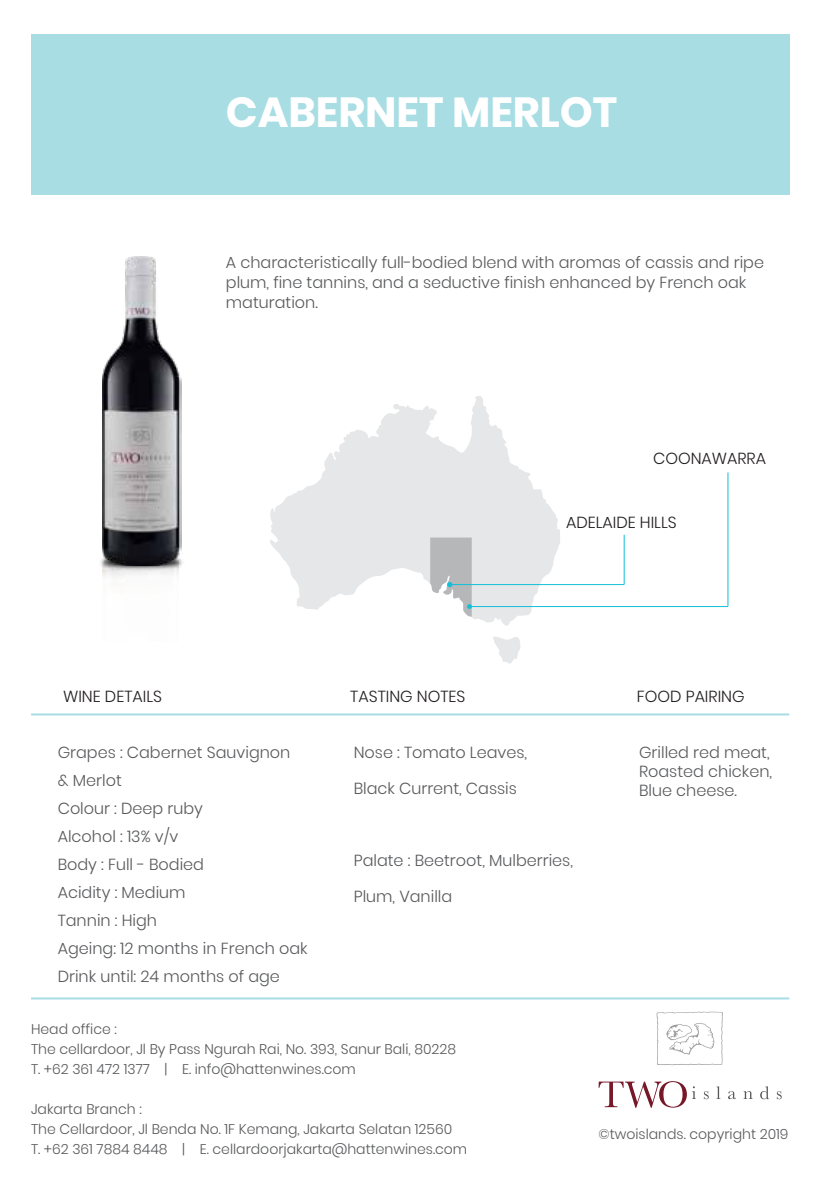
<style>
.page{position:relative;width:823px;height:1191px;background:#fff}
.page>*{position:absolute;margin:0;border:0;box-sizing:border-box;transform-origin:0 0}
.t1{font:700 42px "Poppins";color:#fff}
.t2{font:300 16px/28px "Poppins";color:#58595b}
.t3{font:300 16px "Poppins";color:#231f20}
.t4{font:300 14px/20px "Poppins";color:#58595b}
</style>
<div class="page">
<svg style="left:270px;top:396px;width:290px;height:230px;fill:#e6e7e8"></svg>
<svg style="left:493px;top:637px;width:27px;height:27px"></svg>
<hr style="left:449px;top:584px;width:174px;height:1px;background:#12bfd9">
<hr style="left:623px;top:535px;width:1px;height:49px;background:#12bfd9">
<hr style="left:469px;top:606px;width:258px;height:1px;background:#12bfd9">
<hr style="left:727px;top:472px;width:1px;height:134px;background:#12bfd9">
<div style="left:31px;top:35px;width:757px;height:160px;background:#a7dde3"></div>
<hr style="left:31px;top:713px;width:757px;height:2px;background:#a7dde3">
<hr style="left:31px;top:997px;width:757px;height:2px;background:#a7dde3">
<svg style="left:598px;top:1081px;width:97px;height:26px"></svg>
<svg style="left:703px;top:1091px;width:5px;height:8px"></svg>
<svg style="left:716px;top:1086px;width:4px;height:13px"></svg>
<svg style="left:728px;top:1091px;width:7px;height:8px"></svg>
<svg style="left:743px;top:1091px;width:9px;height:8px"></svg>
<svg style="left:760px;top:1086px;width:8px;height:13px"></svg>
<svg style="left:776px;top:1091px;width:5px;height:8px"></svg>
<svg style="left:656px;top:1011px;width:66px;height:54px"></svg>
<img style="left:100px;top:553px;width:83px;height:18px">
<img style="left:103px;top:256px;width:78px;height:309px">
<svg style="left:430px;top:537px;width:41px;height:89px"></svg>
<h1 class="t1" style="left:226px;top:88px;width:392px">CABERNET MERLOT</h1>
<p class="t2" style="left:226px;top:252px;width:539px;line-height:20px">A characteristically full-bodied blend with aromas of cassis and ripe plum, fine tannins, and a seductive finish enhanced by French oak maturation.</p>
<p class="t3" style="left:652px;top:449px;width:114px">COONAWARRA</p>
<p class="t3" style="left:565px;top:513px;width:112px">ADELAIDE HILLS</p>
<p class="t3" style="left:63px;top:687px;width:100px">WINE DETAILS</p>
<p class="t3" style="left:350px;top:687px;width:117px">TASTING NOTES</p>
<p class="t3" style="left:636px;top:687px;width:109px">FOOD PAIRING</p>
<p class="t2" style="left:58px;top:738px;width:251px">Grapes : Cabernet Sauvignon<br>&amp; Merlot<br>Colour : Deep ruby<br>Alcohol : 13% v/v<br>Body : Full - Bodied<br>Acidity : Medium<br>Tannin : High<br>Ageing: 12 months in French oak<br>Drink until: 24 months of age</p>
<p class="t2" style="left:353px;top:738px;width:175px">Nose : Tomato Leaves,</p>
<p class="t2" style="left:353px;top:774px;width:165px">Black Current, Cassis</p>
<p class="t2" style="left:353px;top:846px;width:220px">Palate : Beetroot, Mulberries,</p>
<p class="t2" style="left:353px;top:882px;width:100px">Plum, Vanilla</p>
<p class="t4" style="left:31px;top:1019px;width:426px">Head office :<br>The cellardoor, Jl By Pass Ngurah Rai, No. 393, Sanur Bali, 80228<br>T. +62 361 472 1377 | E. info@hattenwines.com</p>
<p class="t4" style="left:31px;top:1099px;width:437px">Jakarta Branch :<br>The Cellardoor, Jl Benda No. 1F Kemang, Jakarta Selatan 12560<br>T. +62 361 7884 8448 | E. cellardoorjakarta@hattenwines.com</p>
<p class="t2" style="left:638px;top:742px;width:134px;line-height:19.2px">Grilled red meat,<br>Roasted chicken,<br>Blue cheese.</p>
<p class="t4" style="left:598px;top:1124px;width:191px">©twoislands. copyright 2019</p>
</div>
